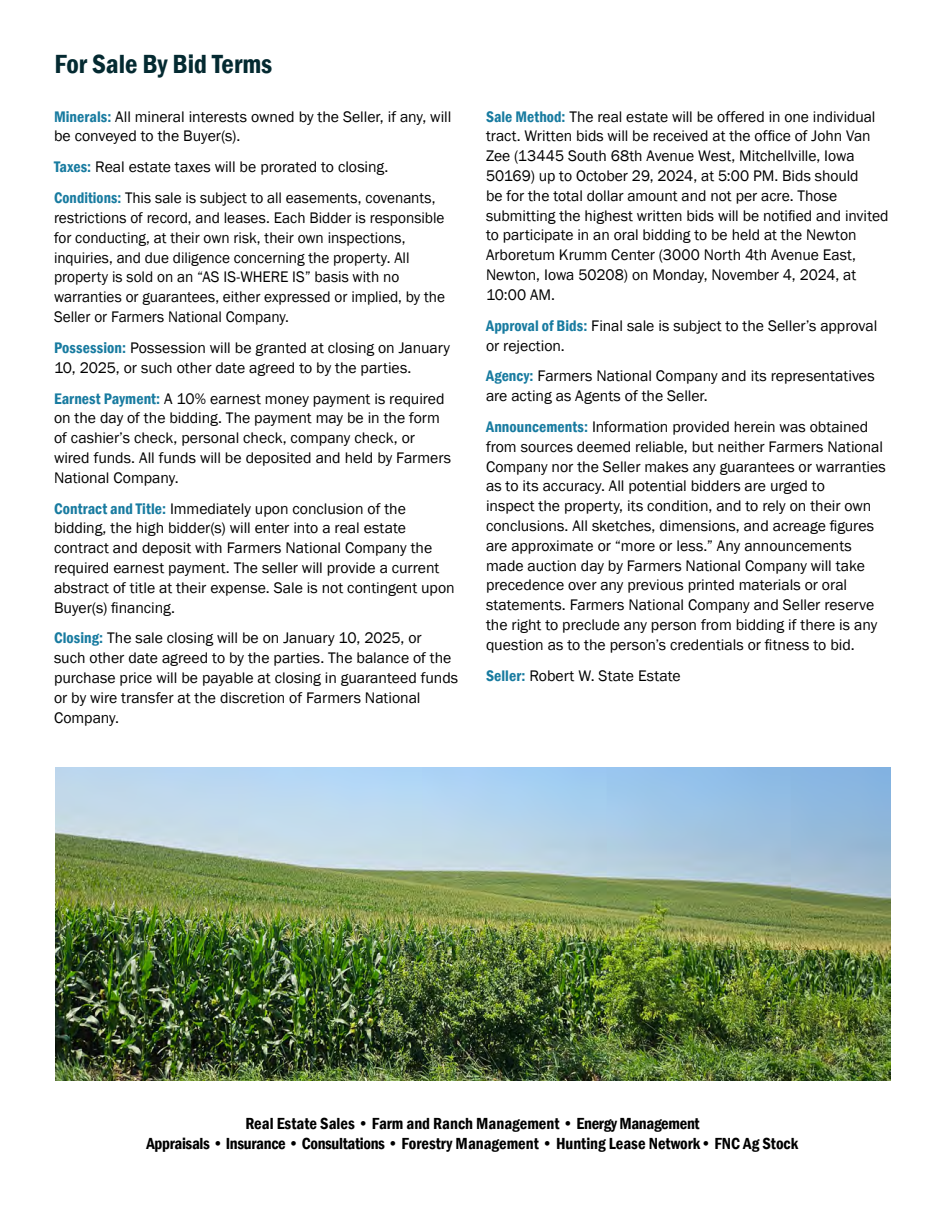
<style>
.page{position:relative;width:945px;height:1215px;background:#fff}
.page>*{position:absolute;margin:0;border:0;box-sizing:border-box;transform-origin:0 0}
.t1{font:600 condensed 27px "Franklin Gothic";color:#042a31}
.t2{font:600 condensed 16.5px/19.8px "Franklin Gothic";color:#000;text-align:center}
.t3{font:15.75px/19.8px "Franklin Gothic";color:#000}
.s1{font-weight:600;font-stretch:condensed;color:#187ba0}
</style>
<div class="page">
<img style="left:56px;top:767px;width:835px;height:314px">
<h1 class="t1" style="left:54px;top:46px;width:219px">For Sale By Bid Terms</h1>
<p class="t3" style="left:54px;top:107px;width:399px"><span class="s1">Minerals:</span> All mineral interests owned by the Seller, if any, will be conveyed to the Buyer(s).</p>
<p class="t3" style="left:54px;top:152px;width:383px;line-height:30.9px"><span class="s1">Taxes:</span> Real estate taxes will be prorated to closing.<br><span class="s1">Conditions:</span> This sale is subject to all easements, covenants,</p>
<p class="t3" style="left:54px;top:208px;width:393px">restrictions of record, and leases. Each Bidder is responsible for conducting, at their own risk, their own inspections, inquiries, and due diligence concerning the property. All property is sold on an “AS IS-WHERE IS” basis with no warranties or guarantees, either expressed or implied, by the Seller or Farmers National Company.</p>
<p class="t3" style="left:54px;top:338px;width:398px"><span class="s1">Possession:</span> Possession will be granted at closing on January<br>10, 2025, or such other date agreed to by the parties.</p>
<p class="t3" style="left:54px;top:389px;width:399px"><span class="s1">Earnest Payment:</span> A 10% earnest money payment is required on the day of the bidding. The payment may be in the form of cashier’s check, personal check, company check, or wired funds. All funds will be deposited and held by Farmers National Company.</p>
<p class="t3" style="left:54px;top:499px;width:402px"><span class="s1">Contract and Title:</span> Immediately upon conclusion of the bidding, the high bidder(s) will enter into a real estate contract and deposit with Farmers National Company the required earnest payment. The seller will provide a current abstract of title at their expense. Sale is not contingent upon Buyer(s) financing.</p>
<p class="t3" style="left:54px;top:629px;width:406px"><span class="s1">Closing:</span> The sale closing will be on January 10, 2025, or<br>such other date agreed to by the parties. The balance of the purchase price will be payable at closing in guaranteed funds or by wire transfer at the discretion of Farmers National Company.</p>
<p class="t3" style="left:486px;top:107px;width:404px"><span class="s1">Sale Method:</span> The real estate will be offered in one individual tract. Written bids will be received at the office of John Van Zee (13445 South 68th Avenue West, Mitchellville, Iowa 50169) up to October 29, 2024, at 5:00 PM. Bids should<br>be for the total dollar amount and not per acre. Those submitting the highest written bids will be notified and invited to participate in an oral bidding to be held at the Newton Arboretum Krumm Center (3000 North 4th Avenue East, Newton, Iowa 50208) on Monday, November 4, 2024, at 10:00 AM.</p>
<p class="t3" style="left:486px;top:316px;width:393px"><span class="s1">Approval of Bids:</span> Final sale is subject to the Seller’s approval or rejection.</p>
<p class="t3" style="left:486px;top:367px;width:390px"><span class="s1">Agency:</span> Farmers National Company and its representatives are acting as Agents of the Seller.</p>
<p class="t3" style="left:486px;top:417px;width:401px"><span class="s1">Announcements:</span> Information provided herein was obtained from sources deemed reliable, but neither Farmers National Company nor the Seller makes any guarantees or warranties as to its accuracy. All potential bidders are urged to<br>inspect the property, its condition, and to rely on their own conclusions. All sketches, dimensions, and acreage figures are approximate or “more or less.” Any announcements made auction day by Farmers National Company will take precedence over any previous printed materials or oral statements. Farmers National Company and Seller reserve the right to preclude any person from bidding if there is any question as to the person’s credentials or fitness to bid.</p>
<p class="t3" style="left:486px;top:666px;width:196px"><span class="s1">Seller:</span> Robert W. State Estate</p>
<p class="t2" style="left:147px;top:1114px;width:653px">Real Estate Sales • Farm and Ranch Management • Energy Management<br>Appraisals • Insurance • Consultations • Forestry Management • Hunting Lease Network• FNC Ag Stock</p>
</div>
